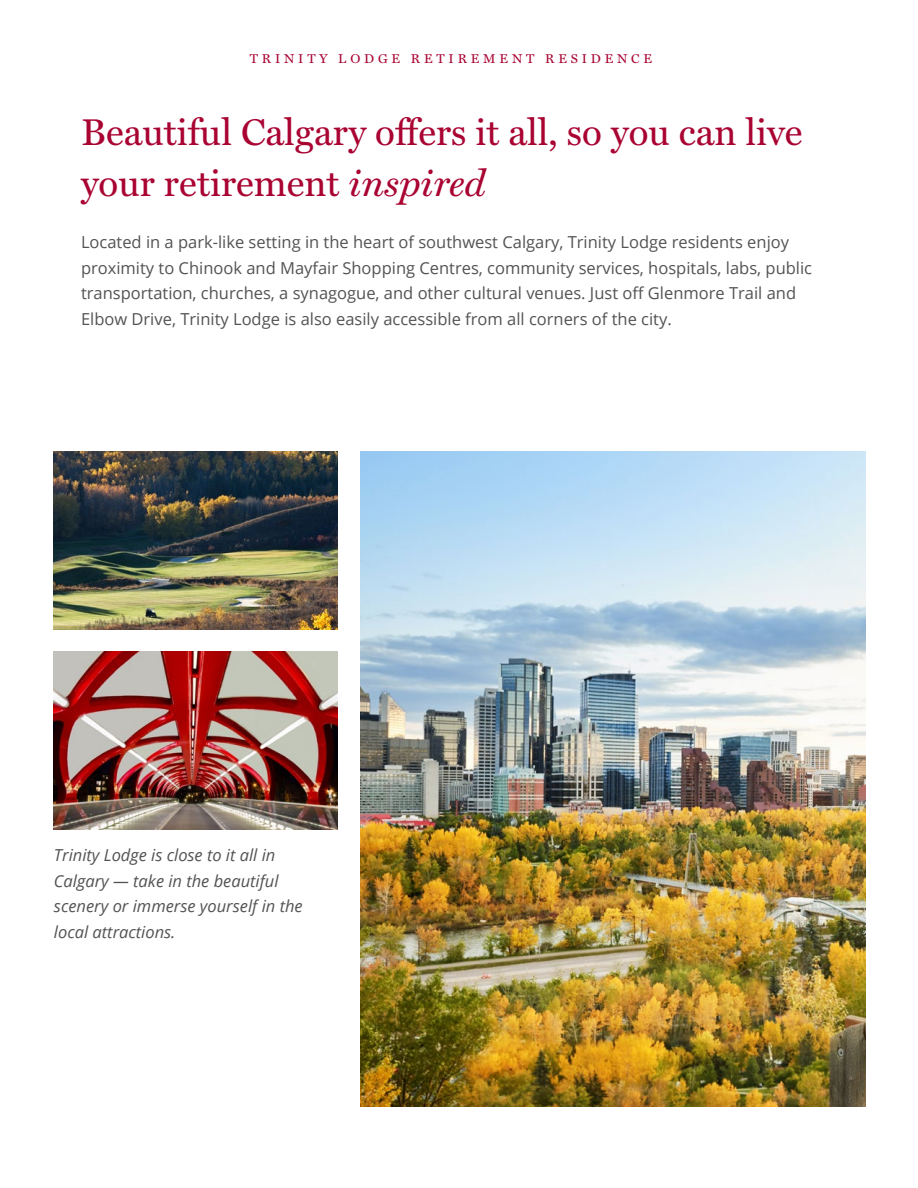
<style>
.page{position:relative;width:918px;height:1188px;background:#fff}
.page>*{position:absolute;margin:0;border:0;box-sizing:border-box;transform-origin:0 0}
._2-Section_Headline{font:37.5px/51px "Miller Text";color:#a90332}
._1-Body_Copy{font:16.5px/25.5px "Open Sans";color:#535355}
._1-Body_Copy-2{font:italic 16.5px/25.5px "Open Sans";color:#535355}
._1-Body_Copy-3{font:12.9px "Miller Text";letter-spacing:.3em;color:#a90332}
.s1{font-style:italic}
</style>
<div class="page">
<img style="left:361px;top:451px;width:504px;height:656px">
<img style="left:54px;top:451px;width:284px;height:178px">
<img style="left:54px;top:651px;width:284px;height:178px">
<p class="_1-Body_Copy-3" style="left:250px;top:51px;width:198px">Tri nit y Lo dge Retir</p>
<p class="_1-Body_Copy-3" style="left:471px;top:51px;width:183px">ement Resi denc e</p>
<p class="_2-Section_Headline" style="left:81px;top:107px;width:723px">Beautiful Calgary offers it all, so you can live your retirement <span class="s1">inspired</span></p>
<p class="_1-Body_Copy" style="left:81px;top:229px;width:733px">Located in a park-like setting in the heart of southwest Calgary, Trinity Lodge residents enjoy proximity to Chinook and Mayfair Shopping Centres, community services, hospitals, labs, public transportation, churches, a synagogue, and other cultural venues. Just off Glenmore Trail and Elbow Drive, Trinity Lodge is also easily accessible from all corners of the city.</p>
<p class="_1-Body_Copy-2" style="left:54px;top:842px;width:250px">Trinity Lodge is close to it all in<br>Calgary — take in the beautiful scenery or immerse yourself in the local attractions.</p>
</div>
